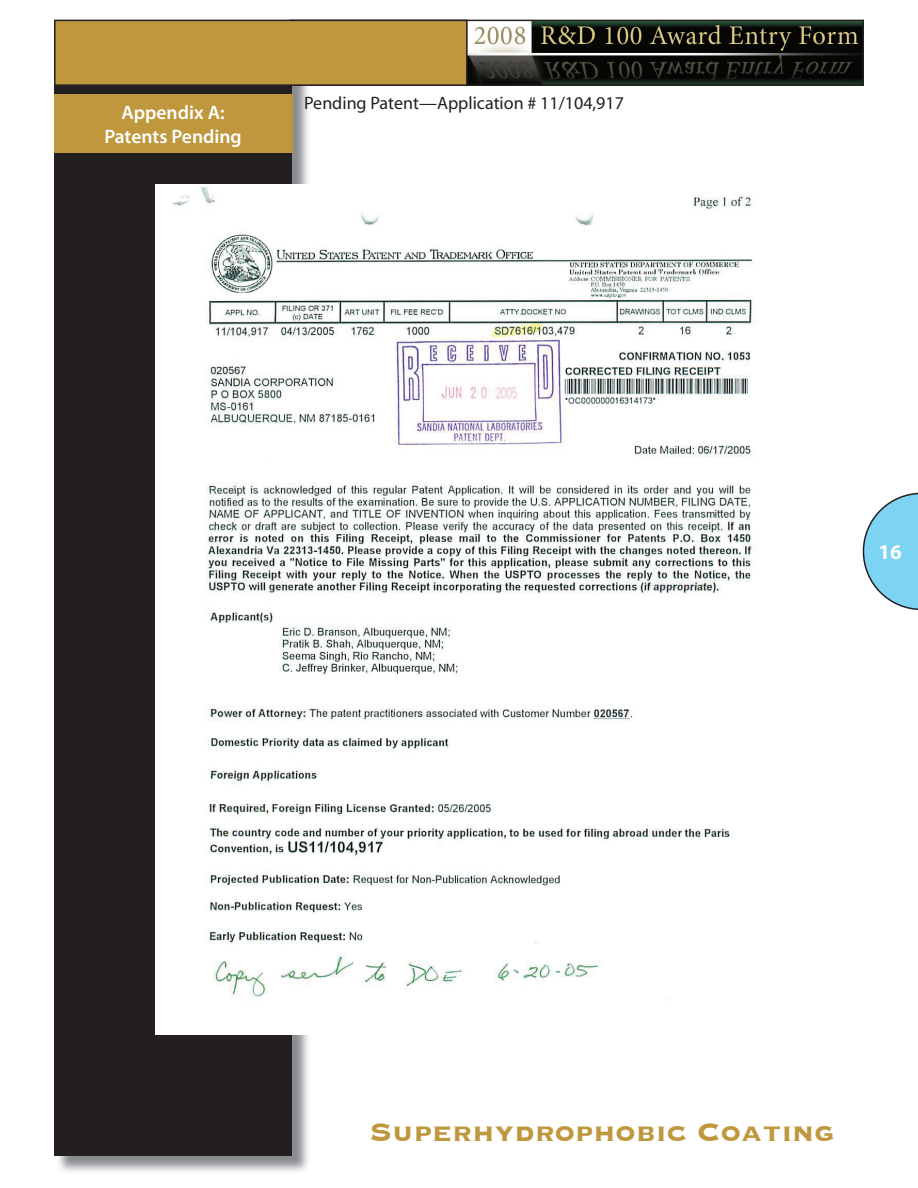
<style>
.page{position:relative;width:918px;height:1188px;background:#fff}
.page>*{position:absolute;margin:0;border:0;box-sizing:border-box;transform-origin:0 0}
.t1{font:700 33px "Copperplate";color:#bf973d}
.t2{font:700 21px "Myriad";color:#fff}
.t3{font:600 19.5px/23.4px "Myriad Pro";color:#fff;text-align:center}
.t4{font:18px "Myriad";color:#231f20}
</style>
<div class="page">
<svg style="left:863px;top:493px;width:55px;height:117px"></svg>
<img style="left:56px;top:86px;width:252px;height:1086px">
<div style="left:54px;top:54px;width:238px;height:1101px;background:#231f20"></div>
<svg style="left:54px;top:20px;width:810px;height:66px;background:#776435"></svg>
<div style="left:54px;top:94px;width:238px;height:59px;background:#bf973d"></div>
<img style="left:155px;top:184px;width:599px;height:851px">
<p class="t3" style="left:104px;top:102px;width:139px">Appendix A:<br>Patents Pending</p>
<p class="t4" style="left:304px;top:96px;width:321px">Pending Patent—Application # 11/104,917</p>
<p class="t2" style="left:879px;top:544px;width:25px">16</p>
<h1 class="t1" style="left:370px;top:1115px;width:466px">Superhydrophobic Coating</h1>
</div>
